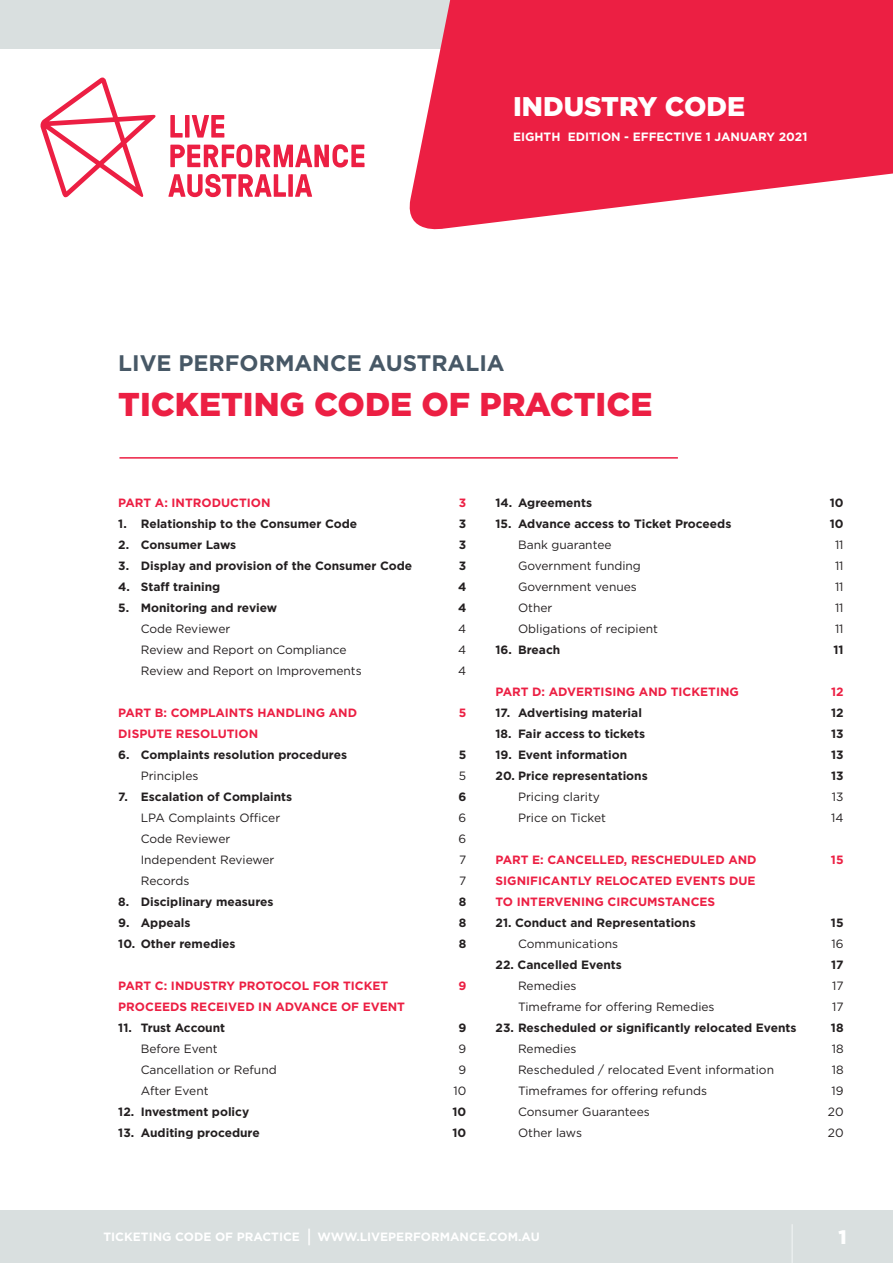
<style>
.page{position:relative;width:893px;height:1263px;background:#fff}
.page>*{position:absolute;margin:0;border:0;box-sizing:border-box;transform-origin:0 0}
.t1{font:900 33px "Gotham";color:#ec1f43}
.t2{font:900 27px "Gotham";color:#fff}
.t3{font:700 22.5px "Gotham";color:#475866}
.t4{font:900 19.5px "Gotham";color:#fff}
.t5{font:700 12px "Gotham";color:#231f20}
.t6{font:12px "Gotham";color:#231f20}
.t7{font:700 12px/21px "Gotham";color:#ec1f43}
.t8{font:700 12px "Gotham";color:#fff}
.s1{font-size:18px}
</style>
<div class="page">
<div style="left:0;top:0;width:500px;height:49px;background:#d9dfdf"></div>
<svg style="left:409px;top:0;width:484px;height:230px;fill:#ec1f43"></svg>
<svg style="left:40px;top:78px;width:325px;height:119px"></svg>
<div style="left:0;top:1210px;width:893px;height:53px;background:#d9dfdf"></div>
<hr style="left:792px;top:1224px;width:1px;height:39px;background:#fff">
<hr style="left:119px;top:457px;width:559px;height:2px;background:#ec1f43">
<h2 class="t2" style="left:513px;top:88px;width:234px">INDUSTRY CODE</h2>
<p class="t8" style="left:513px;top:129px;width:296px">EIGHTH EDITION - EFFECTIVE 1 JANUARY 2021</p>
<h3 class="t3" style="left:118px;top:348px;width:388px">LIVE PERFORMANCE AUSTRALIA</h3>
<h1 class="t1" style="left:118px;top:381px;width:536px">TICKETING CODE OF PRACTICE</h1>
<p class="t7" style="left:118px;top:492px;width:154px">PART A: INTRODUCTION</p>
<p class="t7" style="left:459px;top:492px;width:9px">3</p>
<p class="t5" style="left:118px;top:516px;width:240px">1. Relationship to the Consumer Code</p>
<p class="t5" style="left:459px;top:516px;width:9px">3</p>
<p class="t5" style="left:118px;top:537px;width:120px">2. Consumer Laws</p>
<p class="t5" style="left:459px;top:537px;width:9px">3</p>
<p class="t5" style="left:118px;top:558px;width:296px">3. Display and provision of the Consumer Code</p>
<p class="t5" style="left:459px;top:558px;width:9px">3</p>
<p class="t5" style="left:118px;top:579px;width:104px">4. Staff training</p>
<p class="t5" style="left:458px;top:579px;width:10px">4</p>
<p class="t5" style="left:118px;top:600px;width:160px">5. Monitoring and review</p>
<p class="t5" style="left:458px;top:600px;width:10px">4</p>
<p class="t6" style="left:141px;top:621px;width:91px">Code Reviewer</p>
<p class="t6" style="left:458px;top:621px;width:10px">4</p>
<p class="t6" style="left:141px;top:642px;width:207px">Review and Report on Compliance</p>
<p class="t6" style="left:458px;top:642px;width:10px">4</p>
<p class="t6" style="left:141px;top:663px;width:223px">Review and Report on Improvements</p>
<p class="t6" style="left:458px;top:663px;width:10px">4</p>
<p class="t7" style="left:118px;top:702px;width:240px">PART B: COMPLAINTS HANDLING AND</p>
<p class="t7" style="left:459px;top:702px;width:9px">5</p>
<p class="t7" style="left:118px;top:723px;width:141px">DISPUTE RESOLUTION</p>
<p class="t5" style="left:118px;top:747px;width:230px">6. Complaints resolution procedures</p>
<p class="t5" style="left:459px;top:747px;width:9px">5</p>
<p class="t6" style="left:141px;top:768px;width:59px">Principles</p>
<p class="t6" style="left:459px;top:768px;width:9px">5</p>
<p class="t5" style="left:118px;top:789px;width:176px">7. Escalation of Complaints</p>
<p class="t5" style="left:458px;top:789px;width:9px">6</p>
<p class="t6" style="left:141px;top:810px;width:141px">LPA Complaints Officer</p>
<p class="t6" style="left:459px;top:810px;width:9px">6</p>
<p class="t6" style="left:141px;top:831px;width:91px">Code Reviewer</p>
<p class="t6" style="left:459px;top:831px;width:9px">6</p>
<p class="t6" style="left:141px;top:852px;width:135px">Independent Reviewer</p>
<p class="t6" style="left:459px;top:852px;width:9px">7</p>
<p class="t6" style="left:141px;top:873px;width:50px">Records</p>
<p class="t6" style="left:459px;top:873px;width:9px">7</p>
<p class="t5" style="left:118px;top:894px;width:157px">8. Disciplinary measures</p>
<p class="t5" style="left:459px;top:894px;width:9px">8</p>
<p class="t5" style="left:118px;top:915px;width:74px">9. Appeals</p>
<p class="t5" style="left:459px;top:915px;width:9px">8</p>
<p class="t5" style="left:118px;top:936px;width:119px">10. Other remedies</p>
<p class="t5" style="left:459px;top:936px;width:9px">8</p>
<p class="t7" style="left:118px;top:975px;width:272px">PART C: INDUSTRY PROTOCOL FOR TICKET</p>
<p class="t7" style="left:458px;top:975px;width:9px">9</p>
<p class="t7" style="left:118px;top:996px;width:288px">PROCEEDS RECEIVED IN ADVANCE OF EVENT</p>
<p class="t5" style="left:118px;top:1020px;width:108px">11. Trust Account</p>
<p class="t5" style="left:458px;top:1020px;width:9px">9</p>
<p class="t6" style="left:141px;top:1041px;width:79px">Before Event</p>
<p class="t6" style="left:459px;top:1041px;width:9px">9</p>
<p class="t6" style="left:141px;top:1062px;width:137px">Cancellation or Refund</p>
<p class="t6" style="left:459px;top:1062px;width:9px">9</p>
<p class="t6" style="left:141px;top:1083px;width:69px">After Event</p>
<p class="t6" style="left:453px;top:1083px;width:14px">10</p>
<p class="t5" style="left:118px;top:1104px;width:132px">12. Investment policy</p>
<p class="t5" style="left:452px;top:1104px;width:15px">10</p>
<p class="t5" style="left:118px;top:1125px;width:143px">13. Auditing procedure</p>
<p class="t5" style="left:452px;top:1125px;width:15px">10</p>
<p class="t5" style="left:496px;top:495px;width:98px">14. Agreements</p>
<p class="t5" style="left:830px;top:495px;width:15px">10</p>
<p class="t5" style="left:496px;top:516px;width:237px">15. Advance access to Ticket Proceeds</p>
<p class="t5" style="left:830px;top:516px;width:15px">10</p>
<p class="t6" style="left:518px;top:537px;width:95px">Bank guarantee</p>
<p class="t6" style="left:835px;top:537px;width:10px">11</p>
<p class="t6" style="left:518px;top:558px;width:124px">Government funding</p>
<p class="t6" style="left:835px;top:558px;width:10px">11</p>
<p class="t6" style="left:518px;top:579px;width:120px">Government venues</p>
<p class="t6" style="left:835px;top:579px;width:10px">11</p>
<p class="t6" style="left:518px;top:600px;width:36px">Other</p>
<p class="t6" style="left:835px;top:600px;width:10px">11</p>
<p class="t6" style="left:518px;top:621px;width:141px">Obligations of recipient</p>
<p class="t6" style="left:835px;top:621px;width:10px">11</p>
<p class="t5" style="left:496px;top:642px;width:66px">16. Breach</p>
<p class="t5" style="left:833px;top:642px;width:12px">11</p>
<p class="t7" style="left:496px;top:681px;width:245px">PART D: ADVERTISING AND TICKETING</p>
<p class="t7" style="left:831px;top:681px;width:14px">12</p>
<p class="t5" style="left:496px;top:705px;width:148px">17. Advertising material</p>
<p class="t5" style="left:831px;top:705px;width:14px">12</p>
<p class="t5" style="left:496px;top:726px;width:151px">18. Fair access to tickets</p>
<p class="t5" style="left:831px;top:726px;width:14px">13</p>
<p class="t5" style="left:496px;top:747px;width:133px">19. Event information</p>
<p class="t5" style="left:831px;top:747px;width:14px">13</p>
<p class="t5" style="left:496px;top:768px;width:154px">20. Price representations</p>
<p class="t5" style="left:831px;top:768px;width:14px">13</p>
<p class="t6" style="left:518px;top:789px;width:83px">Pricing clarity</p>
<p class="t6" style="left:832px;top:789px;width:13px">13</p>
<p class="t6" style="left:518px;top:810px;width:90px">Price on Ticket</p>
<p class="t6" style="left:831px;top:810px;width:14px">14</p>
<p class="t7" style="left:496px;top:849px;width:263px">PART E: CANCELLED, RESCHEDULED AND</p>
<p class="t7" style="left:831px;top:849px;width:14px">15</p>
<p class="t7" style="left:496px;top:870px;width:262px">SIGNIFICANTLY RELOCATED EVENTS DUE<br>TO INTERVENING CIRCUMSTANCES</p>
<p class="t5" style="left:496px;top:915px;width:202px">21. Conduct and Representations</p>
<p class="t5" style="left:831px;top:915px;width:14px">15</p>
<p class="t6" style="left:518px;top:936px;width:102px">Communications</p>
<p class="t6" style="left:831px;top:936px;width:14px">16</p>
<p class="t5" style="left:496px;top:957px;width:128px">22. Cancelled Events</p>
<p class="t5" style="left:831px;top:957px;width:14px">17</p>
<p class="t6" style="left:518px;top:978px;width:60px">Remedies</p>
<p class="t6" style="left:832px;top:978px;width:13px">17</p>
<p class="t6" style="left:518px;top:999px;width:198px">Timeframe for offering Remedies</p>
<p class="t6" style="left:832px;top:999px;width:13px">17</p>
<p class="t5" style="left:496px;top:1020px;width:302px">23. Rescheduled or significantly relocated Events</p>
<p class="t5" style="left:831px;top:1020px;width:14px">18</p>
<p class="t6" style="left:518px;top:1041px;width:60px">Remedies</p>
<p class="t6" style="left:832px;top:1041px;width:13px">18</p>
<p class="t6" style="left:518px;top:1062px;width:257px">Rescheduled / relocated Event information</p>
<p class="t6" style="left:832px;top:1062px;width:13px">18</p>
<p class="t6" style="left:518px;top:1083px;width:190px">Timeframes for offering refunds</p>
<p class="t6" style="left:831px;top:1083px;width:14px">19</p>
<p class="t6" style="left:518px;top:1104px;width:133px">Consumer Guarantees</p>
<p class="t6" style="left:828px;top:1104px;width:17px">20</p>
<p class="t6" style="left:518px;top:1125px;width:65px">Other laws</p>
<p class="t6" style="left:828px;top:1125px;width:17px">20</p>
<p class="t8" style="left:103px;top:1229px;width:438px">TICKETING CODE OF PRACTICE <span class="s1">|</span> WWW.LIVEPERFORMANCE.COM.AU</p>
<h3 class="t4" style="left:838px;top:1223px;width:10px">1</h3>
</div>
